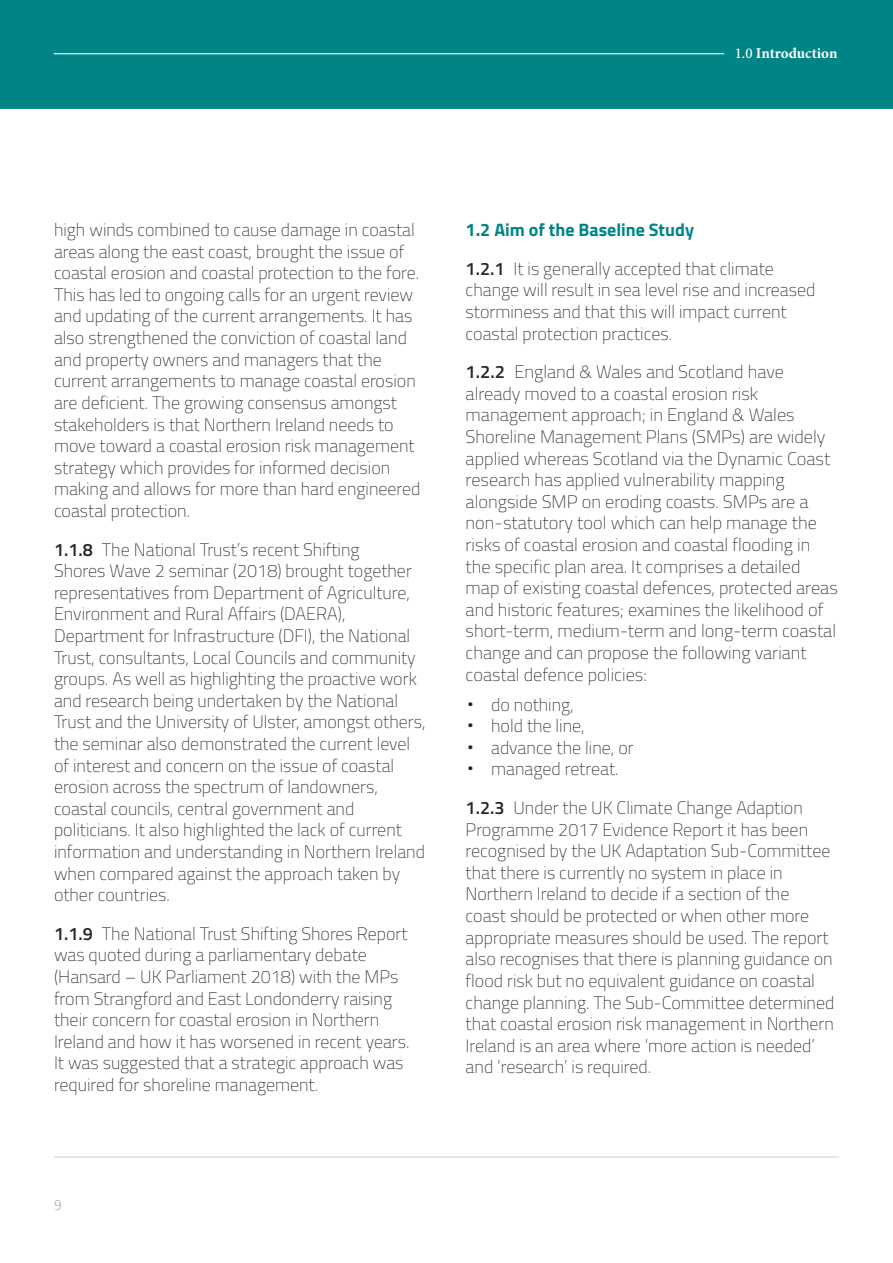
<style>
.page{position:relative;width:893px;height:1263px;background:#fff}
.page>*{position:absolute;margin:0;border:0;box-sizing:border-box;transform-origin:0 0}
.BODY_numbering{font:200 18px/21.6px "Cairo";color:#292829}
.BODY_numbering__with{font:200 18px/21.6px "Cairo";color:#292829}
._1_0_numbering_title{font:700 18px "Cairo";color:#008486}
.t1{font:700 15px "Minion Pro";letter-spacing:-.005em;color:#fff}
.t2{font:200 15px "Bliss 2";color:#a7a9ac}
.s1{font-weight:500}
.s2{font-weight:600}
.s3{font-family:"Aller";font-weight:300}
</style>
<div class="page">
<hr style="left:54px;top:1156px;width:785px;height:1px;background:#d1d3d4">
<div style="left:0;top:0;width:893px;height:108px;background:#008486"></div>
<hr style="left:54px;top:53px;width:670px;height:1px;background:#fff">
<p class="t1" style="left:735px;top:42px;width:104px"><span class="s1">1.0</span> Introduction</p>
<p class="BODY_numbering" style="left:54px;top:219px;width:368px">high winds combined to cause damage in coastal areas along the east coast, brought the issue of coastal erosion and coastal protection to the fore.<br>This has led to ongoing calls for an urgent review and updating of the current arrangements. It has also strengthened the conviction of coastal land and property owners and managers that the current arrangements to manage coastal erosion are deficient. The growing consensus amongst stakeholders is that Northern Ireland needs to move toward a coastal erosion risk management strategy which provides for informed decision making and allows for more than hard engineered coastal protection.</p>
<p class="BODY_numbering" style="left:54px;top:538px;width:373px"><span class="s2">1.1.8</span> The National Trust’s recent Shifting<br>Shores Wave 2 seminar (2018) brought together representatives from Department of Agriculture, Environment and Rural Affairs (DAERA), Department for Infrastructure (DFI), the National Trust, consultants, Local Councils and community groups. As well as highlighting the proactive work and research being undertaken by the National Trust and the University of Ulster, amongst others, the seminar also demonstrated the current level of interest and concern on the issue of coastal erosion across the spectrum of landowners, coastal councils, central government and politicians. It also highlighted the lack of current information and understanding in Northern Ireland when compared against the approach taken by other countries.</p>
<p class="BODY_numbering" style="left:54px;top:923px;width:357px"><span class="s2">1.1.9</span> The National Trust Shifting Shores Report was quoted during a parliamentary debate (Hansard – UK Parliament 2018) with the MPs from Strangford and East Londonderry raising their concern for coastal erosion in Northern Ireland and how it has worsened in recent years.<br>It was suggested that a strategic approach was required for shoreline management.</p>
<p class="t2" style="left:54px;top:1195px;width:9px">9</p>
<p class="_1_0_numbering_title" style="left:466px;top:215px;width:230px">1.2 Aim of the Baseline Study</p>
<p class="BODY_numbering" style="left:466px;top:257px;width:351px"><span class="s2">1.2.1</span> It is generally accepted that climate change will result in sea level rise and increased storminess and that this will impact current coastal protection practices.</p>
<p class="BODY_numbering__with" style="left:466px;top:361px;width:374px"><span class="s2">1.2.2</span> England &amp; Wales and Scotland have already moved to a coastal erosion risk management approach; in England &amp; Wales Shoreline Management Plans (SMPs) are widely applied whereas Scotland via the Dynamic Coast research has applied vulnerability mapping alongside SMP on eroding coasts. SMPs are a non-statutory tool which can help manage the risks of coastal erosion and coastal flooding in the specific plan area. It comprises a detailed map of existing coastal defences, protected areas and historic features; examines the likelihood of short-term, medium-term and long-term coastal change and can propose the following variant coastal defence policies:</p>
<p class="BODY_numbering" style="left:467px;top:693px;width:108px"><span class="s3">•</span> do nothing,</p>
<p class="BODY_numbering" style="left:467px;top:715px;width:119px"><span class="s3">•</span> hold the line,</p>
<p class="BODY_numbering" style="left:467px;top:737px;width:168px"><span class="s3">•</span> advance the line, or</p>
<p class="BODY_numbering" style="left:467px;top:758px;width:153px"><span class="s3">•</span> managed retreat.</p>
<p class="BODY_numbering" style="left:466px;top:797px;width:370px"><span class="s2">1.2.3</span> Under the UK Climate Change Adaption Programme 2017 Evidence Report it has been recognised by the UK Adaptation Sub-Committee that there is currently no system in place in Northern Ireland to decide if a section of the<br>coast should be protected or when other more appropriate measures should be used. The report also recognises that there is planning guidance on flood risk but no equivalent guidance on coastal change planning. The Sub-Committee determined that coastal erosion risk management in Northern Ireland is an area where ‘more action is needed’ and ‘research’ is required.</p>
</div>
